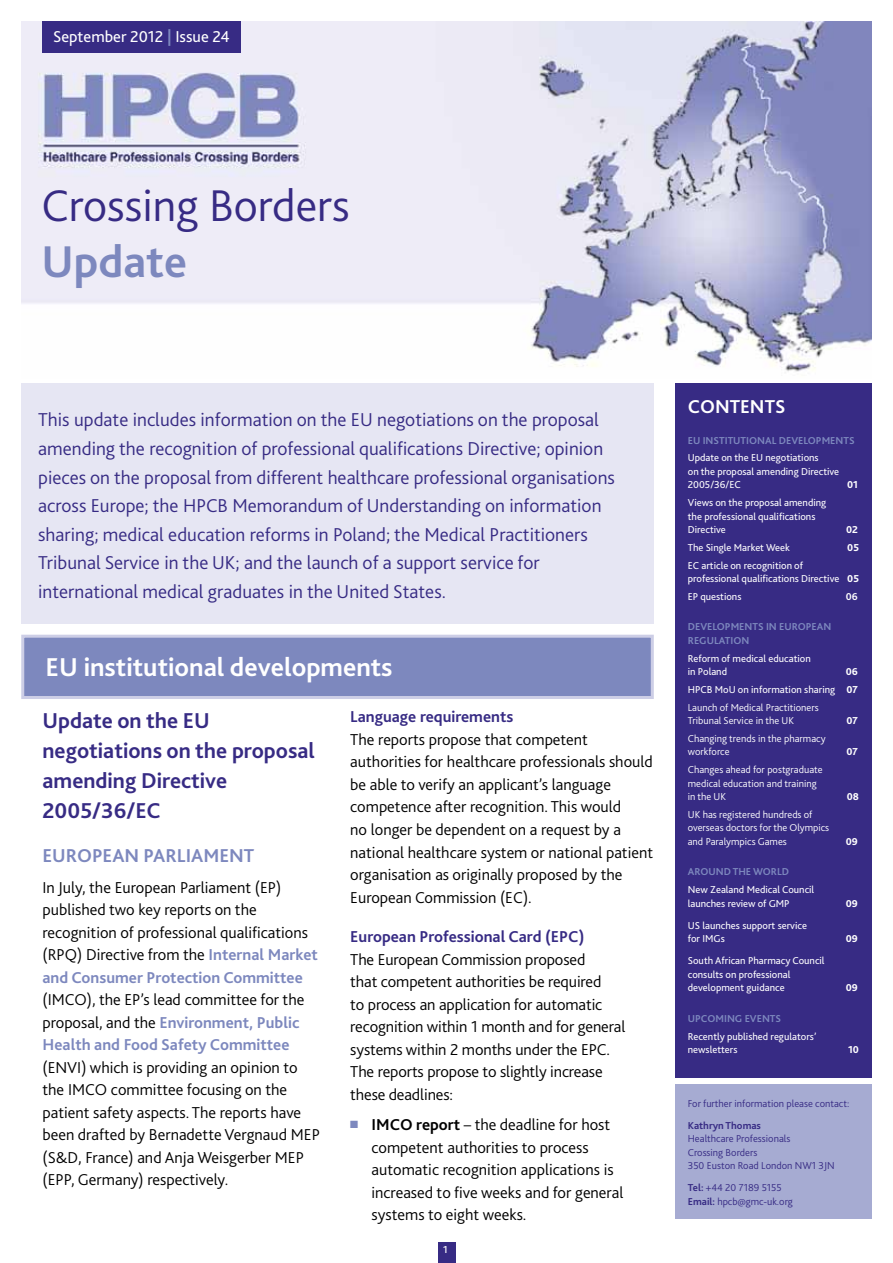
<style>
.page{position:relative;width:893px;height:1263px;background:#fff}
.page>*{position:absolute;margin:0;border:0;box-sizing:border-box;transform-origin:0 0}
.t1{font:300 46.5px "Bliss 2";color:#372b84}
.t2{font:700 46.5px "Bliss 2";color:#7d88be}
.t3{font:700 27px "Bliss 2";color:#fff}
.t4{font:700 22.5px/30px "Bliss 2";color:#372b84}
.t5{font:300 19.5px/28.5px "Bliss 2";color:#372b84}
.t6{font:700 19.5px "Bliss 2";color:#7d88be}
.t7{font:700 19.5px "Bliss 2";color:#fff}
.t8{font:300 16.5px/22.5px "Bliss 2";color:#000}
.t9{font:700 16.5px "Bliss 2";color:#372b84}
.t10{font:16.5px "Bliss 2";color:#fff}
.t11{font:10.5px/13.5px "Bliss 2";color:#fff}
.t12{font:300 10.5px/13.5px "Bliss 2";color:#fff}
.t13{font:300 10.5px/13.5px "Bliss 2";color:#372b84}
.t14{font:700 10.5px "Bliss 2";color:#7d88be}
.t15{font:800 10.5px "Bliss 2";color:#fff}
.t16{font:700 10.5px "Bliss 2";color:#372b84}
.t17{font:700 10.5px "Bliss 2";color:#fff}
.t18{font:500 10.5px "Bliss 2";color:#fff}
.s1{font-weight:700;color:#7d88be}
.s2{color:#7d88be}
.s3{font-weight:700}
.s4{font-weight:800}
.s5{font-weight:400}
</style>
<div class="page">
<div style="left:438px;top:1242px;width:17px;height:21px;background:#372b84"></div>
<img style="left:21px;top:21px;width:851px;height:351px">
<div style="left:43px;top:21px;width:198px;height:31px;background:#372b84"></div>
<div style="left:21px;top:383px;width:633px;height:241px;background:#e6e6f3"></div>
<div style="left:675px;top:383px;width:197px;height:694px;background:#372b84"></div>
<div style="left:675px;top:1084px;width:197px;height:134px;background:#a6abd2"></div>
<div style="left:23px;top:636px;width:629px;height:61px;background:#7d88be"></div>
<div style="left:21px;top:635px;width:633px;height:64px;border:3px solid #cdcee6"></div>
<p class="t10" style="left:53px;top:26px;width:178px">September 2012 <span class="s1">|</span> Issue 24</p>
<h1 class="t1" style="left:41px;top:177px;width:310px">Crossing Borders</h1>
<h1 class="t2" style="left:41px;top:233px;width:147px">Update</h1>
<p class="t5" style="left:38px;top:405px;width:578px">This update includes information on the EU negotiations on the proposal amending the recognition of professional qualifications Directive; opinion pieces on the proposal from different healthcare professional organisations across Europe; the HPCB Memorandum of Understanding on information sharing; medical education reforms in Poland; the Medical Practitioners Tribunal Service in the UK; and the launch of a support service for international medical graduates in the United States.</p>
<h2 class="t3" style="left:46px;top:650px;width:349px">EU institutional developments</h2>
<h3 class="t4" style="left:43px;top:705px;width:274px">Update on the EU negotiations on the proposal amending Directive<br>2005/36/EC</h3>
<p class="t6" style="left:43px;top:843px;width:123px">European Parliam</p>
<p class="t6" style="left:219px;top:843px;width:36px">ent</p>
<p class="t8" style="left:43px;top:875px;width:277px">In July, the European Parliament (EP) published two key reports on the recognition of professional qualifications (RPQ) Directive from the <span class="s1">Internal Market and Consumer Protection Committee</span></p>
<p class="t8" style="left:43px;top:988px;width:263px">(IMCO), the EP’s lead committee for the proposal, and the <span class="s1">Environment, Public<br>Health and Food Safety Committee</span></p>
<p class="t8" style="left:43px;top:1055px;width:279px">(ENVI) which is providing an opinion to the IMCO committee focusing on the patient safety aspects. The reports have been drafted by Bernadette Vergnaud MEP (S&amp;D, France) and Anja Weisgerber MEP (EPP, Germany) respectively.</p>
<p class="t9" style="left:350px;top:707px;width:165px">Language requirements</p>
<p class="t8" style="left:350px;top:728px;width:304px">The reports propose that competent authorities for healthcare professionals should be able to verify an applicant’s language competence after recognition. This would<br>no longer be dependent on a request by a national healthcare system or national patient organisation as originally proposed by the European Commission (EC).</p>
<p class="t9" style="left:350px;top:926px;width:236px">European Professional Card (EPC)</p>
<p class="t8" style="left:350px;top:947px;width:277px">The European Commission proposed<br>that competent authorities be required<br>to process an application for automatic recognition within 1 month and for general systems within 2 months under the EPC.<br>The reports propose to slightly increase these deadlines:</p>
<p class="t8" style="left:372px;top:1113px;width:253px;text-indent:-21px"><span class="s2">■</span> <span class="s3">IMCO report</span> – the deadline for host competent authorities to process automatic recognition applications is increased to five weeks and for general systems to eight weeks.</p>
<p class="t18" style="left:443px;top:1243px;width:6px">1</p>
<p class="t7" style="left:688px;top:394px;width:99px">Contents</p>
<p class="t14" style="left:688px;top:433px;width:150px">EU INSTITUTIONAL DEVELOPMENTS</p>
<p class="t11" style="left:688px;top:451px;width:153px">Update on the EU negotiations<br>on the proposal amending Directive<br>2005/36/EC</p>
<p class="t15" style="left:847px;top:478px;width:12px">01</p>
<p class="t11" style="left:688px;top:496px;width:140px">Views on the proposal amending the professional qualifications<br>Directive</p>
<p class="t15" style="left:846px;top:523px;width:13px">02</p>
<p class="t11" style="left:688px;top:540px;width:104px">The Single Market Week</p>
<p class="t15" style="left:847px;top:541px;width:13px">05</p>
<p class="t11" style="left:688px;top:558px;width:173px">EC article on recognition of<br>professional qualifications Directive <span class="s4">05</span></p>
<p class="t11" style="left:688px;top:589px;width:55px">EP questions</p>
<p class="t17" style="left:846px;top:590px;width:13px">06</p>
<p class="t14" style="left:688px;top:620px;width:59px">DEVELOPMENTS</p>
<p class="t14" style="left:766px;top:620px;width:65px">IN EUROPEAN</p>
<p class="t14" style="left:688px;top:634px;width:54px">REGULATION</p>
<p class="t11" style="left:688px;top:651px;width:124px">Reform of medical education in Poland</p>
<p class="t12" style="left:688px;top:662px;width:172px;line-height:17.7px;text-align:justify;text-indent:158px"><span class="s4">06<br></span><span class="s5">HPCB MoU on information sharing</span> <span class="s4">07<br></span>Launch of Medical Practitioners</p>
<p class="t12" style="left:688px;top:714px;width:108px">Tribunal Service in the UK</p>
<p class="t15" style="left:846px;top:714px;width:13px">07</p>
<p class="t12" style="left:688px;top:731px;width:139px">Changing trends in the pharmacy workforce</p>
<p class="t15" style="left:846px;top:745px;width:13px">07</p>
<p class="t12" style="left:688px;top:763px;width:136px">Changes ahead for postgraduate medical education and training in the UK</p>
<p class="t12" style="left:688px;top:807px;width:143px">UK has registered hundreds of overseas doctors for the Olympics and Paralympics Games</p>
<p class="t14" style="left:688px;top:865px;width:103px">AROUN D THE WORLD</p>
<p class="t11" style="left:688px;top:883px;width:128px">New Zealand Medical Council launches review of GMP</p>
<p class="t11" style="left:688px;top:918px;width:121px">US launches support service for IMGs</p>
<p class="t11" style="left:688px;top:954px;width:138px">South African Pharmacy Council consults on professional development guidance</p>
<p class="t14" style="left:688px;top:1012px;width:76px">UPCOMING EVENTS</p>
<p class="t11" style="left:688px;top:1029px;width:130px">Recently published regulators’ newsletters</p>
<p class="t15" style="left:847px;top:790px;width:14px">08</p>
<p class="t15" style="left:846px;top:835px;width:14px">09</p>
<p class="t15" style="left:846px;top:897px;width:14px">09</p>
<p class="t15" style="left:846px;top:932px;width:14px">09</p>
<p class="t15" style="left:846px;top:981px;width:14px">09</p>
<p class="t15" style="left:848px;top:1043px;width:12px">10</p>
<p class="t13" style="left:688px;top:1096px;width:163px">For further information please contact:</p>
<p class="t16" style="left:688px;top:1118px;width:75px">Kathryn Thomas</p>
<p class="t13" style="left:688px;top:1131px;width:148px">Healthcare Professionals<br>Crossing Borders<br>350 Euston Road London NW1 3JN</p>
<p class="t13" style="left:688px;top:1180px;width:107px"><span class="s3">Tel:</span> +44 20 7189 5155<br><span class="s3">Email:</span> hpcb@gmc-uk.org</p>
</div>
